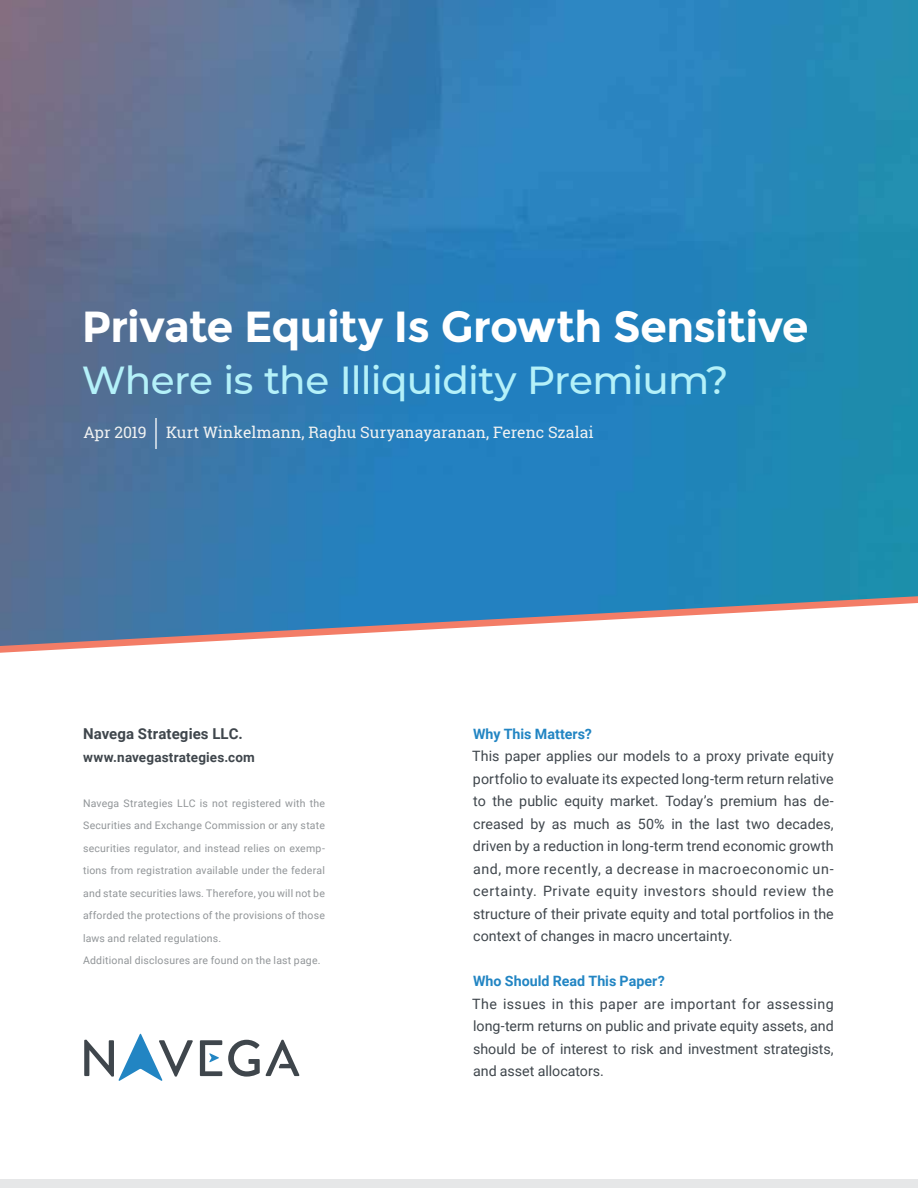
<style>
.page{position:relative;width:918px;height:1188px;background:#fff}
.page>*{position:absolute;margin:0;border:0;box-sizing:border-box;transform-origin:0 0}
.t1{font:700 43.5px "Montserrat";letter-spacing:-.015em;color:#fff}
.t2{font:500 39px "Montserrat";letter-spacing:-.02em;color:#b4f1f9}
.t3{font:15.75px "Roboto Slab";letter-spacing:.005em;color:#f1f2f2}
.t4{font:700 15px "Roboto";letter-spacing:.01em;color:#3f464c}
.t5{font:14.25px/22.5px "Roboto";color:#3f464c;text-align:justify}
.t6{font:700 14.25px "Roboto";color:#2285c3}
.t7{font:700 13.5px "Roboto";letter-spacing:.015em;color:#3f464c}
.t8{font:10.5px/22.5px "Roboto";letter-spacing:.02em;color:#919598}
</style>
<div class="page">
<img style="left:0;top:0;width:918px;height:596px">
<div style="left:0;top:1179px;width:918px;height:9px;background:#e6e7e8"></div>
<svg style="left:0;top:596px;width:918px;height:57px"></svg>
<svg style="left:228px;top:1040px;width:72px;height:37px"></svg>
<svg style="left:84px;top:1034px;width:109px;height:47px"></svg>
<svg style="left:200px;top:1040px;width:22px;height:36px"></svg>
<hr style="left:156px;top:419px;width:1px;height:30px;background:#fff">
<h1 class="t1" style="left:82px;top:301px;width:728px">Private Equity Is Growth Sensitive</h1>
<h2 class="t2" style="left:82px;top:353px;width:648px">Where is the Illiquidity Premium?</h2>
<p class="t3" style="left:83px;top:422px;width:512px">Apr 2019 Kurt Winkelmann, Raghu Suryanayaranan, Ferenc Szalai</p>
<p class="t4" style="left:83px;top:723px;width:161px">Navega Strategies LLC.</p>
<p class="t7" style="left:83px;top:747px;width:173px">www.navegastrategies.com</p>
<p class="t8" style="left:83px;top:791px;width:243px">Navega Strategies LLC is not registered with the Securities and Exchange Commission or any state securities regulator, and instead relies on exemp&shy;tions from registration available under the federal and state securities laws. Therefore, you will not be afforded the protections of the provisions of those laws and related regulations.<br>Additional disclosures are found on the last page.</p>
<p class="t6" style="left:473px;top:724px;width:120px">Why This Matters?</p>
<p class="t5" style="left:472px;top:744px;width:363px">This paper applies our models to a proxy private equity portfolio to evaluate its expected long-term return relative to the public equity market. Today’s premium has de&shy;creased by as much as 50% in the last two decades, driven by a reduction in long-term trend economic growth and, more recently, a decrease in macroeconomic un&shy;certainty. Private equity investors should review the structure of their private equity and total portfolios in the context of changes in macro uncertainty.</p>
<p class="t6" style="left:473px;top:971px;width:193px">Who Should Read This Paper?</p>
<p class="t5" style="left:472px;top:992px;width:363px">The issues in this paper are important for assessing long-term returns on public and private equity assets, and should be of interest to risk and investment strategists, and asset allocators.</p>
</div>
